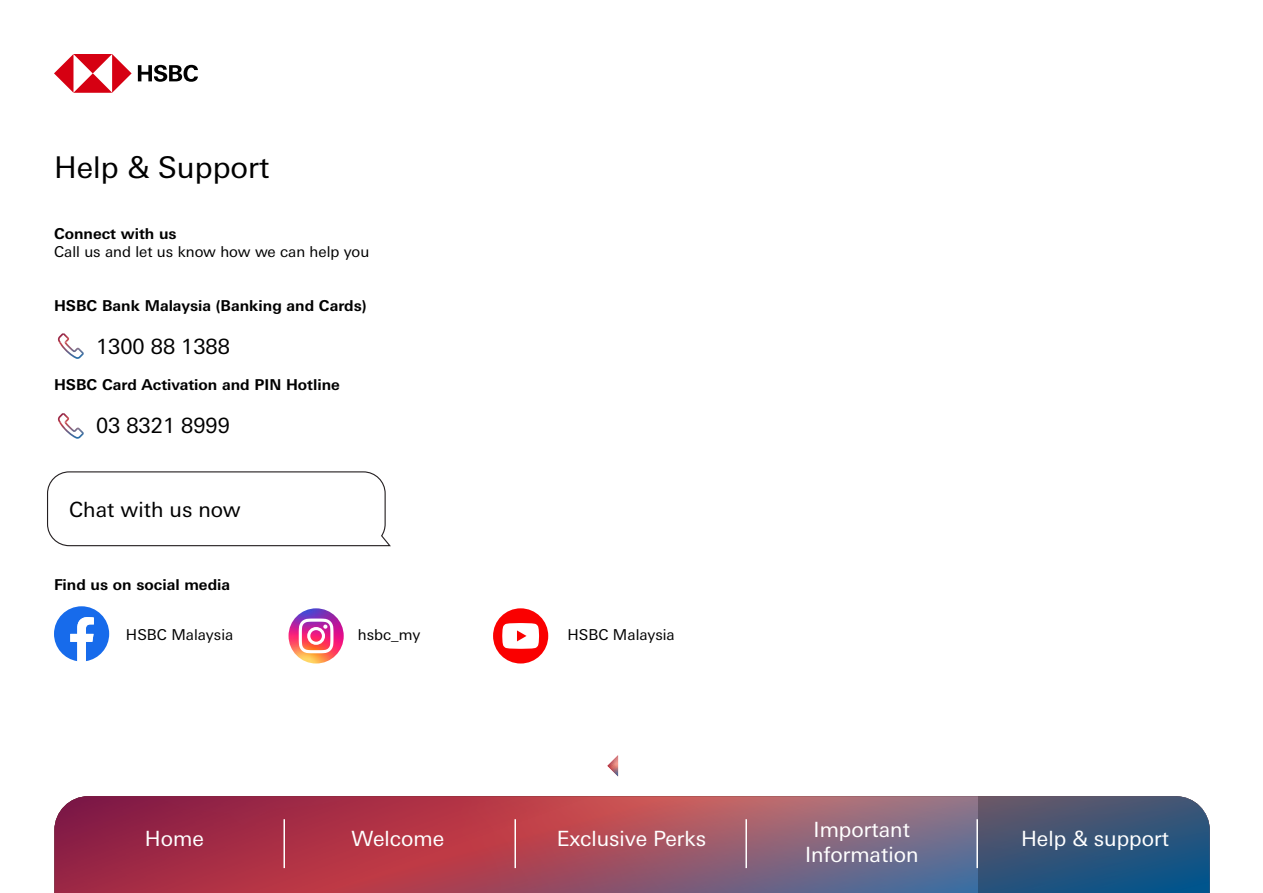
<style>
.page{position:relative;width:1263px;height:893px;background:#fff}
.page>*{position:absolute;margin:0;border:0;box-sizing:border-box;transform-origin:0 0}
.t1{font:30px "Univers Nextfor HSBC";color:#000}
.t2{font:21px/25.2px "Univers Nextfor HSBC";color:#fff;text-align:center}
.t3{font:21px "Univers Nextfor HSBC";color:#000}
.t4{font:700 15px "Univers Nextfor HSBC";color:#000}
.t5{font:15px "Univers Nextfor HSBC";color:#000}
</style>
<div class="page">
<svg style="left:54px;top:54px;width:78px;height:39px"></svg>
<svg style="left:138px;top:65px;width:60px;height:17px"></svg>
<svg style="left:54px;top:606px;width:55px;height:55px"></svg>
<img style="left:289px;top:608px;width:55px;height:55px;border-radius:28px">
<svg style="left:299px;top:619px;width:34px;height:34px"></svg>
<div style="left:493px;top:608px;width:55px;height:55px;background:#fa0000;border-radius:50%"></div>
<svg style="left:502px;top:623px;width:37px;height:26px"></svg>
<img style="left:60px;top:344px;width:24px;height:15px">
<svg style="left:58px;top:333px;width:11px;height:11px"></svg>
<img style="left:60px;top:424px;width:24px;height:15px">
<svg style="left:58px;top:413px;width:11px;height:11px"></svg>
<svg style="left:47px;top:471px;width:344px;height:76px"></svg>
<svg style="left:54px;top:796px;width:108px;height:97px;background:#94284a"></svg>
<svg style="left:162px;top:796px;width:816px;height:97px;background:#9e4b5f"></svg>
<svg style="left:978px;top:796px;width:232px;height:97px;background:#35567a"></svg>
<hr style="left:283px;top:819px;width:2px;height:49px;background:#fff">
<hr style="left:514px;top:819px;width:2px;height:49px;background:#fff">
<hr style="left:745px;top:819px;width:2px;height:49px;background:#fff">
<hr style="left:976px;top:819px;width:2px;height:49px;background:#fff">
<svg style="left:607px;top:755px;width:11px;height:21px"></svg>
<h1 class="t1" style="left:54px;top:146px;width:217px">Help &amp; Support</h1>
<p class="t4" style="left:54px;top:223px;width:124px">Connect with us</p>
<p class="t5" style="left:54px;top:241px;width:317px">Call us and let us know how we can help you</p>
<p class="t4" style="left:54px;top:295px;width:314px">HSBC Bank Malaysia (Banking and Cards)</p>
<h2 class="t3" style="left:96px;top:332px;width:135px">1300 88 1388</h2>
<p class="t4" style="left:54px;top:374px;width:287px">HSBC Card Activation and PIN Hotline</p>
<h2 class="t3" style="left:96px;top:411px;width:135px">03 8321 8999</h2>
<h2 class="t3" style="left:69px;top:494px;width:173px">Chat with us now</h2>
<p class="t4" style="left:54px;top:574px;width:178px">Find us on social media</p>
<p class="t5" style="left:126px;top:624px;width:109px">HSBC Malaysia</p>
<p class="t5" style="left:358px;top:624px;width:64px">hsbc_my</p>
<p class="t5" style="left:567px;top:624px;width:109px">HSBC Malaysia</p>
<h2 class="t2" style="left:805px;top:815px;width:115px">Important<br>Information</h2>
<h2 class="t2" style="left:145px;top:824px;width:61px">Home</h2>
<h2 class="t2" style="left:352px;top:824px;width:94px">Welcome</h2>
<h2 class="t2" style="left:557px;top:824px;width:151px">Exclusive Perks</h2>
<h2 class="t2" style="left:1021px;top:824px;width:149px">Help &amp; support</h2>
</div>
